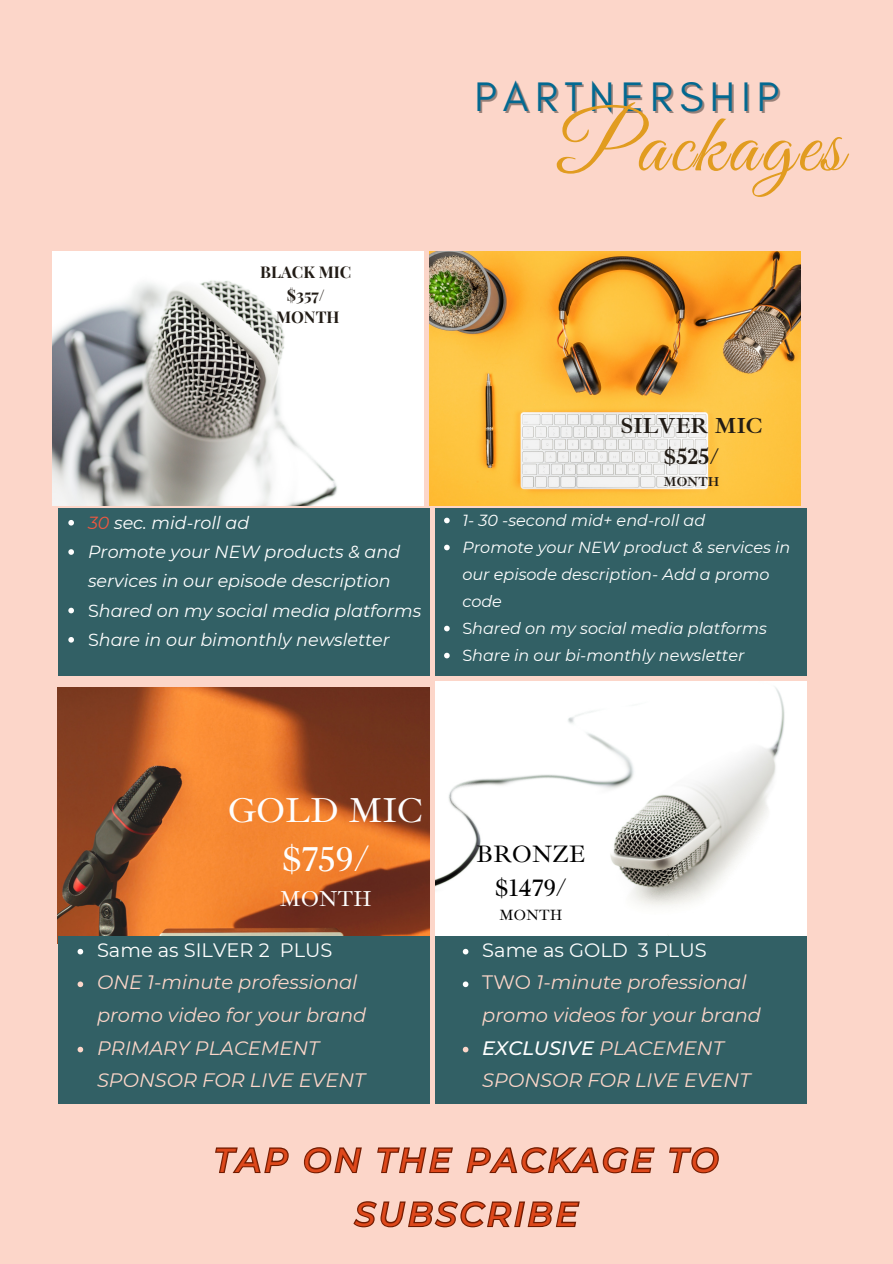
<style>
.page{position:relative;width:893px;height:1264px;background:#fff}
.page>*{position:absolute;margin:0;border:0;box-sizing:border-box;transform-origin:0 0}
.t1{font:84px "Great Vibes";letter-spacing:.04em;color:#e19c20}
.t2{font:42px "Glacial Indifference";letter-spacing:.15em;color:#036991}
.t3{font:35.55px/49.2px "Ibarra Real Nova";color:#fefefe;text-align:center}
.t4{font:italic 500 33px/54px "Montserrat";letter-spacing:.095em;color:#de481b;text-align:center}
.t5{font:24.3px "Ibarra Real Nova";color:#000}
.t6{font:700 22.35px "Ibarra Real Nova";color:#221c16}
.t7{font:22.2px "Ibarra Real Nova";color:#fefefe}
.t8{font:italic 19.35px/32.7px "Montserrat";color:#fcd6c9}
.t9{font:19.35px "Montserrat";color:#fff}
.t10{font:italic 17.55px/29.2px "Montserrat";color:#fff}
.t11{font:700 16.2px "Playfair Display";color:#221c16}
.t12{font:italic 16.05px/27px "Montserrat";color:#fff}
.t13{font:15.15px "Ibarra Real Nova";color:#000}
.t14{font:700 13.2px "Ibarra Real Nova";color:#221c16}
.s1{color:#ed5840}
.s2{font-style:normal}
.s3{font-weight:500;color:#fff}
</style>
<div class="page">
<div style="left:0;top:0;width:892px;height:1263px;background:#fcd6c9"></div>
<img style="left:52px;top:251px;width:372px;height:255px">
<div style="left:58px;top:507px;width:371px;height:168px;background:#326065"></div>
<img style="left:429px;top:251px;width:371px;height:255px">
<div style="left:435px;top:507px;width:371px;height:168px;background:#326065"></div>
<svg style="left:444px;top:517px;width:5px;height:6px"></svg>
<svg style="left:444px;top:544px;width:5px;height:6px"></svg>
<svg style="left:444px;top:625px;width:5px;height:6px"></svg>
<svg style="left:444px;top:652px;width:5px;height:6px"></svg>
<img style="left:58px;top:687px;width:371px;height:248px">
<div style="left:58px;top:935px;width:371px;height:168px;background:#326065"></div>
<img style="left:435px;top:681px;width:371px;height:254px">
<div style="left:435px;top:935px;width:371px;height:168px;background:#326065"></div>
<svg style="left:68px;top:520px;width:6px;height:5px"></svg>
<svg style="left:68px;top:549px;width:6px;height:6px"></svg>
<svg style="left:68px;top:607px;width:6px;height:6px"></svg>
<svg style="left:68px;top:637px;width:6px;height:5px"></svg>
<svg style="left:78px;top:948px;width:5px;height:6px"></svg>
<svg style="left:78px;top:981px;width:5px;height:6px"></svg>
<svg style="left:78px;top:1046px;width:5px;height:6px"></svg>
<svg style="left:463px;top:948px;width:5px;height:6px"></svg>
<svg style="left:463px;top:981px;width:5px;height:6px"></svg>
<svg style="left:463px;top:1046px;width:5px;height:6px"></svg>
<svg style="left:215px;top:1147px;width:504px;height:27px"></svg>
<svg style="left:353px;top:1201px;width:227px;height:27px"></svg>
<p class="t11" style="left:260px;top:260px;width:93px">BLACK MIC</p>
<p class="t11" style="left:287px;top:283px;width:40px">$357/</p>
<p class="t11" style="left:276px;top:305px;width:65px">MONTH</p>
<p class="t10" style="left:88px;top:508px;width:163px"><span class="s1">30</span> sec. mid-roll ad</p>
<p class="t10" style="left:88px;top:537px;width:314px">Promote your NEW products &amp; and services in our episode description</p>
<p class="t10" style="left:88px;top:596px;width:335px"><span class="s2">S</span>hared on my social media platforms</p>
<p class="t10" style="left:88px;top:625px;width:303px"><span class="s2">S</span>hare in our bimonthly newsletter</p>
<p class="t2" style="left:474px;top:71px;width:306px">PARTNERSHIP</p>
<p class="t1" style="left:558px;top:99px;width:285px">Packages</p>
<p class="t6" style="left:620px;top:411px;width:143px">SILVER MIC</p>
<p class="t6" style="left:663px;top:442px;width:58px">$525/</p>
<p class="t14" style="left:663px;top:473px;width:57px">MONTH</p>
<p class="t12" style="left:462px;top:506px;width:244px">1- 30 -second mid+ end-roll ad</p>
<p class="t12" style="left:462px;top:533px;width:329px">Promote your NEW product &amp; services in our episode description- Add a promo code</p>
<p class="t12" style="left:462px;top:614px;width:306px"><span class="s2">S</span>hared on my social media platforms</p>
<p class="t12" style="left:462px;top:641px;width:284px"><span class="s2">S</span>hare in our bi-monthly newsletter</p>
<p class="t3" style="left:228px;top:785px;width:197px">GOLD MIC $759/</p>
<p class="t7" style="left:279px;top:885px;width:94px">MONTH</p>
<p class="t9" style="left:97px;top:938px;width:237px">Same as SILVER 2 PLUS</p>
<p class="t8" style="left:97px;top:966px;width:271px">ONE 1-minute professional promo video for your brand</p>
<p class="t8" style="left:97px;top:1031px;width:270px">PRIMARY PLACEMENT<br>SPONSOR FOR LIVE EVENT</p>
<p class="t5" style="left:476px;top:838px;width:111px">BRONZE</p>
<p class="t5" style="left:494px;top:872px;width:74px">$1479/</p>
<p class="t13" style="left:499px;top:905px;width:65px">MONTH</p>
<p class="t9" style="left:482px;top:938px;width:226px">Same as GOLD 3 PLUS</p>
<p class="t8" style="left:482px;top:966px;width:280px"><span class="s2">TWO</span> 1-minute professional promo videos for your brand</p>
<p class="t8" style="left:482px;top:1031px;width:270px"><span class="s3">EXCLUSIVE</span> PLACEMENT<br>SPONSOR FOR LIVE EVENT</p>
<p class="t4" style="left:214px;top:1132px;width:505px">TAP ON THE PACKAGE TO<br>SUBSCRIBE</p>
</div>
